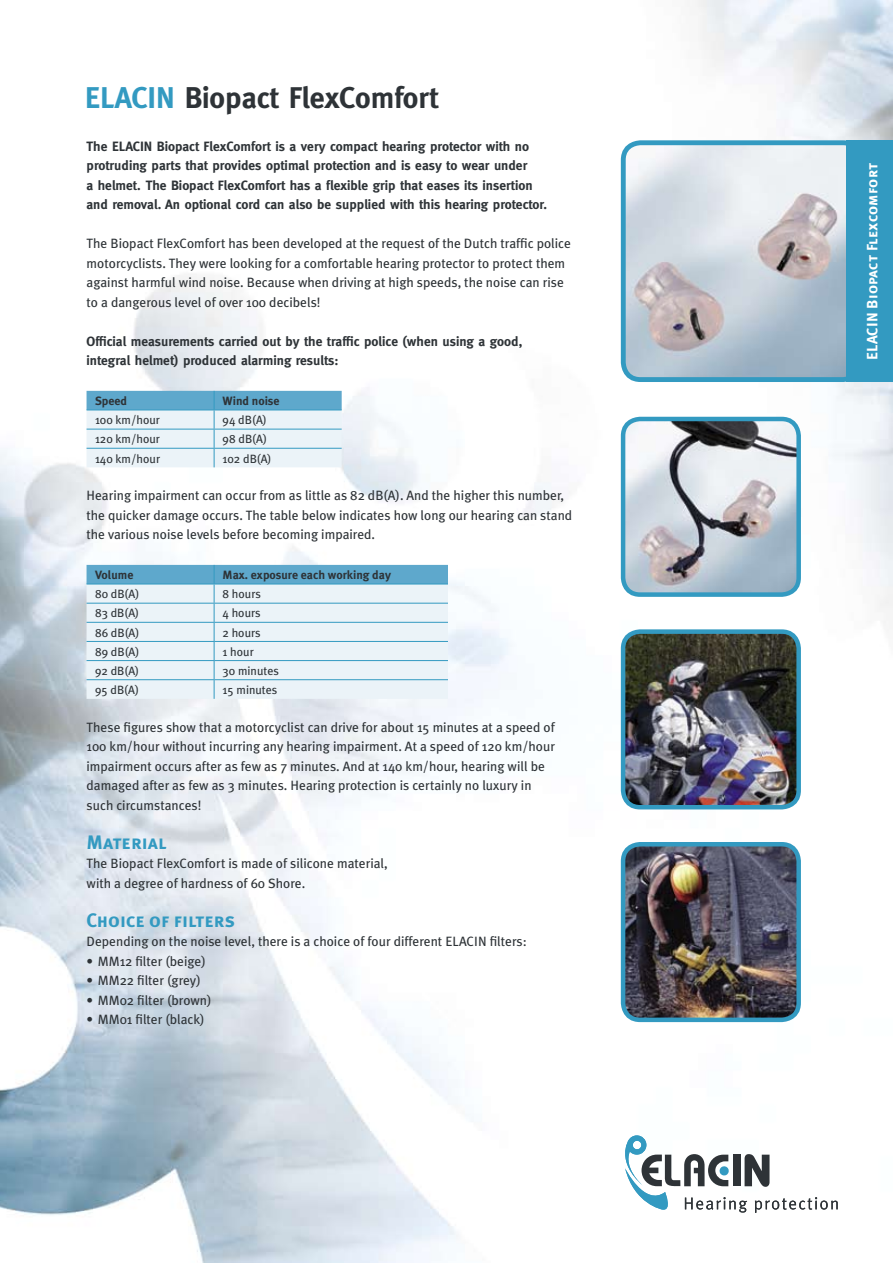
<style>
.page{position:relative;width:893px;height:1263px;background:#fff}
.page>*{position:absolute;margin:0;border:0;box-sizing:border-box;transform-origin:0 0}
.t1{font:700 30px "Meta";color:#2e3337}
.t2{font:19.5px "Meta Plus Bold Caps";color:#339ac1}
.t3{font:15px "Meta Plus Bold Caps";letter-spacing:.015em;color:#fff}
.t4{font:13.5px/19.5px "Meta Plus";color:#2e3337}
.t5{font:700 13.5px/19.5px "Meta";color:#2e3337}
.t6{font:12px "Meta Plus";color:#2e3337}
.t7{font:700 12px "Meta Plus";color:#2e3337}
.s1{color:#339ac1}
</style>
<div class="page">
<img style="left:0;top:0;width:893px;height:1263px">
<svg style="left:615px;top:1135px;width:223px;height:78px"></svg>
<svg style="left:87px;top:391px;width:255px;height:76px;background:#c0dcea"></svg>
<svg style="left:87px;top:565px;width:361px;height:134px;background:#d3e6f0"></svg>
<hr style="left:87px;top:603px;width:127px;height:1px;background:#339ac1">
<hr style="left:214px;top:603px;width:234px;height:1px;background:#339ac1">
<hr style="left:87px;top:622px;width:127px;height:1px;background:#339ac1">
<hr style="left:214px;top:622px;width:234px;height:1px;background:#339ac1">
<hr style="left:87px;top:641px;width:127px;height:1px;background:#339ac1">
<hr style="left:214px;top:641px;width:234px;height:1px;background:#339ac1">
<hr style="left:87px;top:660px;width:127px;height:1px;background:#339ac1">
<hr style="left:214px;top:660px;width:234px;height:1px;background:#339ac1">
<hr style="left:87px;top:679px;width:127px;height:1px;background:#339ac1">
<hr style="left:214px;top:679px;width:234px;height:1px;background:#339ac1">
<img style="left:623px;top:143px;width:237px;height:237px;border-radius:17px">
<div style="left:621px;top:140px;width:241px;height:242px;border:5px solid #339ac1;border-radius:17px"></div>
<div style="left:847px;top:140px;width:46px;height:242px;background:#339ac1"></div>
<img style="left:623px;top:419px;width:176px;height:176px;border-radius:17px">
<div style="left:621px;top:417px;width:180px;height:180px;border:4px solid #339ac1;border-radius:17px"></div>
<img style="left:623px;top:632px;width:176px;height:175px;border-radius:17px">
<div style="left:621px;top:629px;width:180px;height:180px;border:4px solid #339ac1;border-radius:17px"></div>
<img style="left:623px;top:844px;width:176px;height:176px;border-radius:17px">
<div style="left:621px;top:842px;width:180px;height:180px;border:4px solid #339ac1;border-radius:17px"></div>
<h1 class="t1" style="left:85px;top:81px;width:355px"><span class="s1">ELACIN</span> Biopact FlexComfort</h1>
<p class="t5" style="left:87px;top:136px;width:462px">The ELACIN Biopact FlexComfort is a very compact hearing protector with no protruding parts that provides optimal protection and is easy to wear under<br>a helmet. The Biopact FlexComfort has a flexible grip that eases its insertion and removal. An optional cord can also be supplied with this hearing protector.</p>
<p class="t4" style="left:87px;top:234px;width:486px">The Biopact FlexComfort has been developed at the request of the Dutch traffic police motorcyclists. They were looking for a comfortable hearing protector to protect them against harmful wind noise. Because when driving at high speeds, the noise can rise to a dangerous level of over 100 decibels!</p>
<p class="t5" style="left:87px;top:331px;width:437px">Official measurements carried out by the traffic police (when using a good, integral helmet) produced alarming results:</p>
<p class="t7" style="left:95px;top:394px;width:34px">Speed</p>
<p class="t7" style="left:223px;top:394px;width:59px">Wind noise</p>
<p class="t6" style="left:95px;top:413px;width:66px">100 km/hour</p>
<p class="t6" style="left:223px;top:413px;width:46px">94 dB(A)</p>
<p class="t6" style="left:95px;top:432px;width:66px">120 km/hour</p>
<p class="t6" style="left:223px;top:432px;width:46px">98 dB(A)</p>
<p class="t6" style="left:95px;top:452px;width:67px">140 km/hour</p>
<p class="t6" style="left:223px;top:452px;width:50px">102 dB(A)</p>
<p class="t4" style="left:87px;top:486px;width:487px">Hearing impairment can occur from as little as 82 dB(A). And the higher this number, the quicker damage occurs. The table below indicates how long our hearing can stand the various noise levels before becoming impaired.</p>
<p class="t7" style="left:95px;top:568px;width:40px">Volume</p>
<p class="t7" style="left:223px;top:568px;width:170px">Max. exposure each working day</p>
<p class="t6" style="left:95px;top:587px;width:46px">80 dB(A)</p>
<p class="t6" style="left:223px;top:587px;width:40px">8 hours</p>
<p class="t6" style="left:95px;top:606px;width:46px">83 dB(A)</p>
<p class="t6" style="left:223px;top:606px;width:40px">4 hours</p>
<p class="t6" style="left:95px;top:625px;width:46px">86 dB(A)</p>
<p class="t6" style="left:223px;top:625px;width:40px">2 hours</p>
<p class="t6" style="left:95px;top:645px;width:46px">89 dB(A)</p>
<p class="t6" style="left:223px;top:645px;width:33px">1 hour</p>
<p class="t6" style="left:95px;top:664px;width:46px">92 dB(A)</p>
<p class="t6" style="left:223px;top:664px;width:58px">30 minutes</p>
<p class="t6" style="left:95px;top:683px;width:45px">95 dB(A)</p>
<p class="t6" style="left:223px;top:683px;width:56px">15 minutes</p>
<p class="t4" style="left:87px;top:717px;width:470px">These figures show that a motorcyclist can drive for about 15 minutes at a speed of 100 km/hour without incurring any hearing impairment. At a speed of 120 km/hour impairment occurs after as few as 7 minutes. And at 140 km/hour, hearing will be damaged after as few as 3 minutes. Hearing protection is certainly no luxury in such circumstances!</p>
<h2 class="t2" style="left:87px;top:831px;width:81px">Material</h2>
<p class="t4" style="left:87px;top:854px;width:303px">The Biopact FlexComfort is made of silicone material, with a degree of hardness of 60 Shore.</p>
<h2 class="t2" style="left:87px;top:909px;width:150px">Choice of filters</h2>
<p class="t4" style="left:87px;top:932px;width:442px">Depending on the noise level, there is a choice of four different ELACIN filters:</p>
<p class="t4" style="left:87px;top:951px;width:121px">• MM12 filter (beige)</p>
<p class="t4" style="left:87px;top:971px;width:116px">• MM22 filter (grey)</p>
<p class="t4" style="left:87px;top:990px;width:126px">• MM02 filter (brown)</p>
<p class="t4" style="left:87px;top:1010px;width:120px">• MM01 filter (black)</p>
<p class="t3" style="left:864px;top:360px;width:199px;rotate:-90deg">ELACIN Biopact Flexcomfort</p>
</div>
